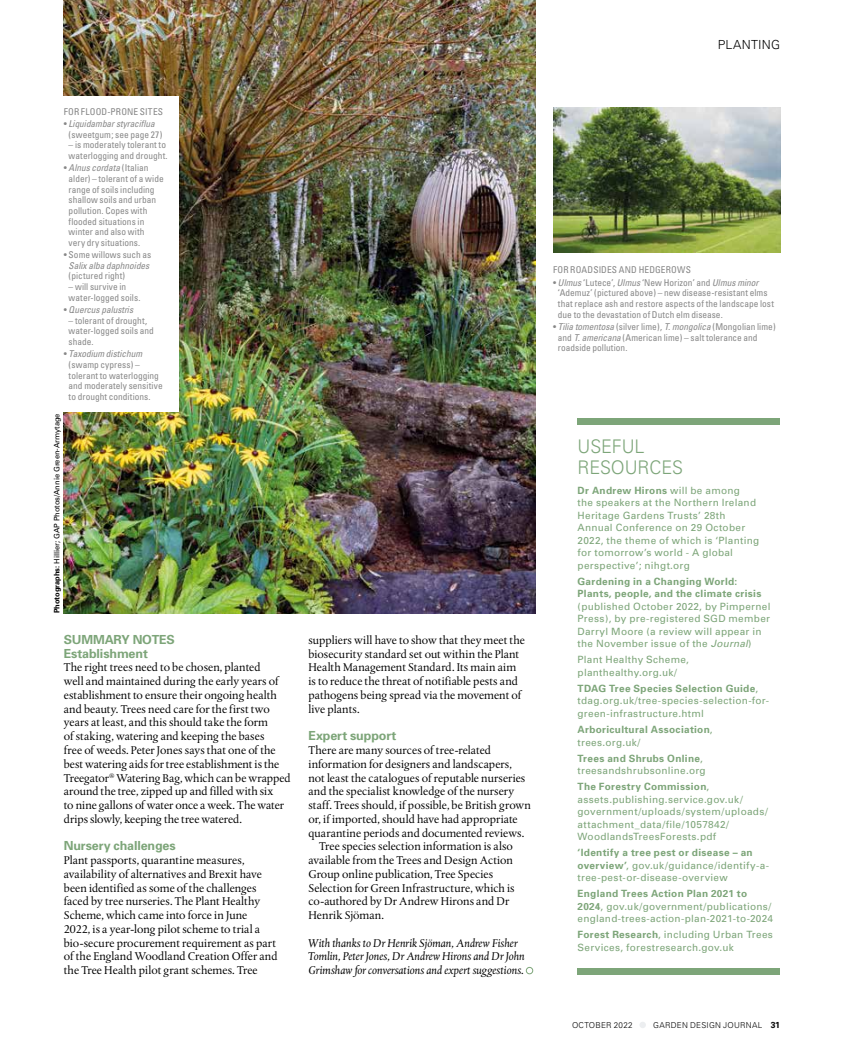
<style>
.page{position:relative;width:851px;height:1053px;background:#fff}
.page>*{position:absolute;margin:0;border:0;box-sizing:border-box;transform-origin:0 0}
.t1{font:300 18.75px/21.2px "Univers";letter-spacing:-.005em;color:#7da579;scale:.95 1}
.t2{font:700 12.5px/13.8px "Univers";letter-spacing:-.01em;color:#7da579}
.t3{font:300 12.5px "Univers";letter-spacing:.015em;color:#000}
.t4{font:11.88px/13.8px "Albertina";color:#000}
.t5{font:italic 11.88px/13.8px "Albertina";letter-spacing:.005em;color:#000}
.t6{font:10px/12.5px "Univers";letter-spacing:.03em;color:#7da579}
.t7{font:700 10px/12.5px "Univers";letter-spacing:.03em;color:#7da579}
.t8{font:condensed 9.38px/10.6px "Univers";color:#878787}
.t9{font:italic condensed 9.38px/10.6px "Univers";letter-spacing:-.005em;color:#878787}
.t10{font:condensed 9.38px "Univers";letter-spacing:.02em;color:#878787}
.t11{font:300 8.12px "Univers";letter-spacing:.025em;color:#000}
.t12{font:7.5px "Univers";letter-spacing:-.005em;color:#000}
.s1{font-style:normal}
.s2{font-style:italic}
.s3{font-weight:700}
.s4{font-weight:400}
.s5{font-weight:700;font-size:8.75px}
</style>
<div class="page">
<div style="left:639px;top:1021px;width:6px;height:7px;background:#eceef0;border-radius:50%"></div>
<div style="left:526px;top:967px;width:7px;height:7px;border:1px solid #7da579;border-radius:50%"></div>
<img style="left:64px;top:0;width:471px;height:613px">
<img style="left:553px;top:107px;width:227px;height:145px">
<div style="left:577px;top:418px;width:203px;height:6px;background:#7da579"></div>
<div style="left:577px;top:967px;width:203px;height:7px;background:#7da579"></div>
<div style="left:53px;top:97px;width:126px;height:314px;background:#fff"></div>
<p class="t3" style="left:717px;top:37px;width:64px">PLANTING</p>
<p class="t10" style="left:64px;top:105px;width:101px">FOR FLOOD-PRONE SITES</p>
<p class="t9" style="left:69px;top:118px;width:95px;text-indent:-5px"><span class="s1">•</span> Liquidambar styraciflua <span class="s1">(sweetgum; see page 27)</span></p>
<p class="t8" style="left:69px;top:140px;width:101px">– is moderately tolerant to waterlogging and drought.</p>
<p class="t8" style="left:69px;top:163px;width:96px;text-indent:-5px">• <span class="s2">Alnus cordata</span> (Italian alder) – tolerant of a wide range of soils including shallow soils and urban pollution. Copes with flooded situations in winter and also with<br>very dry situations.</p>
<p class="t8" style="left:64px;top:249px;width:89px">• Some willows such as</p>
<p class="t9" style="left:69px;top:260px;width:82px">Salix alba daphnoides</p>
<p class="t8" style="left:69px;top:271px;width:58px">(pictured right)</p>
<p class="t8" style="left:69px;top:281px;width:73px">– will survive in water-logged soils.</p>
<p class="t9" style="left:64px;top:304px;width:71px"><span class="s1">•</span> Quercus palustris</p>
<p class="t8" style="left:69px;top:315px;width:87px">– tolerant of drought, water-logged soils and shade.</p>
<p class="t8" style="left:69px;top:348px;width:95px;text-indent:-5px">• <span class="s2">Taxodium distichum </span>(swamp cypress) – tolerant to waterlogging and moderately sensitive to drought conditions.</p>
<p class="t12" style="left:52px;top:613px;width:201px;rotate:-90deg"><span class="s3">Photographs:</span> Hillier; GAP Photos/Annie Green-Armytage</p>
<p class="t2" style="left:64px;top:632px;width:112px">SUMMARY NOTES<br>Establishment</p>
<p class="t4" style="left:64px;top:660px;width:228px">The right trees need to be chosen, planted<br>well and maintained during the early years of establishment to ensure their ongoing health and beauty. Trees need care for the first two years at least, and this should take the form<br>of staking, watering and keeping the bases<br>free of weeds. Peter Jones says that one of the best watering aids for tree establishment is the Treegator<sup>®</sup> Watering Bag, which can be wrapped around the tree, zipped up and filled with six<br>to nine gallons of water once a week. The water drips slowly, keeping the tree watered.</p>
<p class="t2" style="left:64px;top:838px;width:113px">Nursery challenges</p>
<p class="t4" style="left:64px;top:853px;width:215px">Plant passports, quarantine measures, availability of alternatives and Brexit have been identified as some of the challenges faced by tree nurseries. The Plant Healthy Scheme, which came into force in June<br>2022, is a year-long pilot scheme to trial a bio-secure procurement requirement as part of the England Woodland Creation Offer and the Tree Health pilot grant schemes. Tree</p>
<p class="t4" style="left:308px;top:633px;width:218px">suppliers will have to show that they meet the biosecurity standard set out within the Plant Health Management Standard. Its main aim is to reduce the threat of notifiable pests and pathogens being spread via the movement of live plants.</p>
<p class="t2" style="left:308px;top:728px;width:89px">Expert support</p>
<p class="t4" style="left:308px;top:743px;width:184px">There are many sources of tree-related</p>
<p class="t4" style="left:308px;top:757px;width:205px">information for designers and landscapers,</p>
<p class="t4" style="left:308px;top:770px;width:218px">not least the catalogues of reputable nurseries</p>
<p class="t4" style="left:308px;top:784px;width:207px">and the specialist knowledge of the nursery</p>
<p class="t4" style="left:308px;top:798px;width:224px">staff. Trees should, if possible, be British grown</p>
<p class="t4" style="left:308px;top:812px;width:211px">or, if imported, should have had appropriate</p>
<p class="t4" style="left:308px;top:825px;width:217px">quarantine periods and documented reviews.</p>
<p class="t4" style="left:319px;top:839px;width:195px">Tree species selection information is also</p>
<p class="t4" style="left:308px;top:853px;width:206px">available from the Trees and Design Action</p>
<p class="t4" style="left:308px;top:867px;width:186px">Group online publication, Tree Species</p>
<p class="t4" style="left:308px;top:880px;width:208px">Selection for Green Infrastructure, which is</p>
<p class="t4" style="left:308px;top:894px;width:202px">co-authored by Dr Andrew Hirons and Dr</p>
<p class="t4" style="left:308px;top:908px;width:77px">Henrik Sjöman.</p>
<p class="t5" style="left:308px;top:935px;width:218px">With thanks to Dr Henrik Sjöman, Andrew Fisher<br>Tomlin, Peter Jones, Dr Andrew Hirons and Dr John<br>Grimshaw for conversations and expert suggestions.</p>
<p class="t8" style="left:553px;top:264px;width:139px">FOR ROADSIDES AND HEDGEROWS</p>
<p class="t8" style="left:558px;top:277px;width:217px;text-indent:-5px">• <span class="s2">Ulmus</span> ‘Lutece’, <span class="s2">Ulmus</span> ‘New Horizon’ and <span class="s2">Ulmus minor </span>‘Ademuz’ (pictured above) – new disease-resistant elms that replace ash and restore aspects of the landscape lost due to the devastation of Dutch elm disease.</p>
<p class="t8" style="left:558px;top:321px;width:219px;text-indent:-5px">• <span class="s2">Tilia tomentosa</span> (silver lime), <span class="s2">T. mongolica</span> (Mongolian lime) and <span class="s2">T. americana</span> (American lime) – salt tolerance and roadside pollution.</p>
<h1 class="t1" style="left:577px;top:435px;width:112px">USEFUL<br>RESOURCES</h1>
<p class="t6" style="left:577px;top:484px;width:183px"><span class="s3">Dr Andrew Hirons</span> will be among<br>the speakers at the Northern Ireland<br>Heritage Gardens Trusts’ 28th<br>Annual Conference on 29 October<br>2022, the theme of which is ‘Planting for tomorrow’s world - A global perspective’; nihgt.org</p>
<p class="t7" style="left:577px;top:574px;width:185px">Gardening in a Changing World:<br>Plants, people, and the climate crisis</p>
<p class="t6" style="left:577px;top:600px;width:194px">(published October 2022, by Pimpernel Press), by pre-registered SGD member Darryl Moore (a review will appear in the November issue of the <span class="s2">Journal</span>)</p>
<p class="t6" style="left:577px;top:653px;width:113px">Plant Healthy Scheme, planthealthy.org.uk/</p>
<p class="t6" style="left:577px;top:682px;width:193px"><span class="s3">TDAG Tree Species Selection Guide</span>, tdag.org.uk/tree-species-selection-for&shy;green-infrastructure.html</p>
<p class="t7" style="left:577px;top:722px;width:136px">Arboricultural Association<span class="s4">, trees.org.uk/</span></p>
<p class="t6" style="left:577px;top:751px;width:130px"><span class="s3">Trees and Shrubs Online</span>, treesandshrubsonline.org</p>
<p class="t6" style="left:577px;top:780px;width:192px"><span class="s3">The Forestry Commission</span>, assets.publishing.service.gov.uk/ government/uploads/system/uploads/ attachment_data/file/1057842/ WoodlandsTreesForests.pdf</p>
<p class="t6" style="left:577px;top:846px;width:193px"><span class="s3">‘Identify a tree pest or disease – an overview’</span>, gov.uk/guidance/identify-a&shy;tree-pest-or-disease-overview</p>
<p class="t6" style="left:577px;top:887px;width:197px"><span class="s3">England Trees Action Plan 2021 to<br>2024</span>, gov.uk/government/publications/ england-trees-action-plan-2021-to-2024</p>
<p class="t6" style="left:577px;top:928px;width:197px"><span class="s3">Forest Research</span>, including Urban Trees<br>Services, forestresearch.gov.uk</p>
<p class="t11" style="left:572px;top:1020px;width:62px">OCTOBER 2022</p>
<p class="t11" style="left:653px;top:1020px;width:128px">GARDEN DESIGN JOURNAL <span class="s5">31</span></p>
</div>
